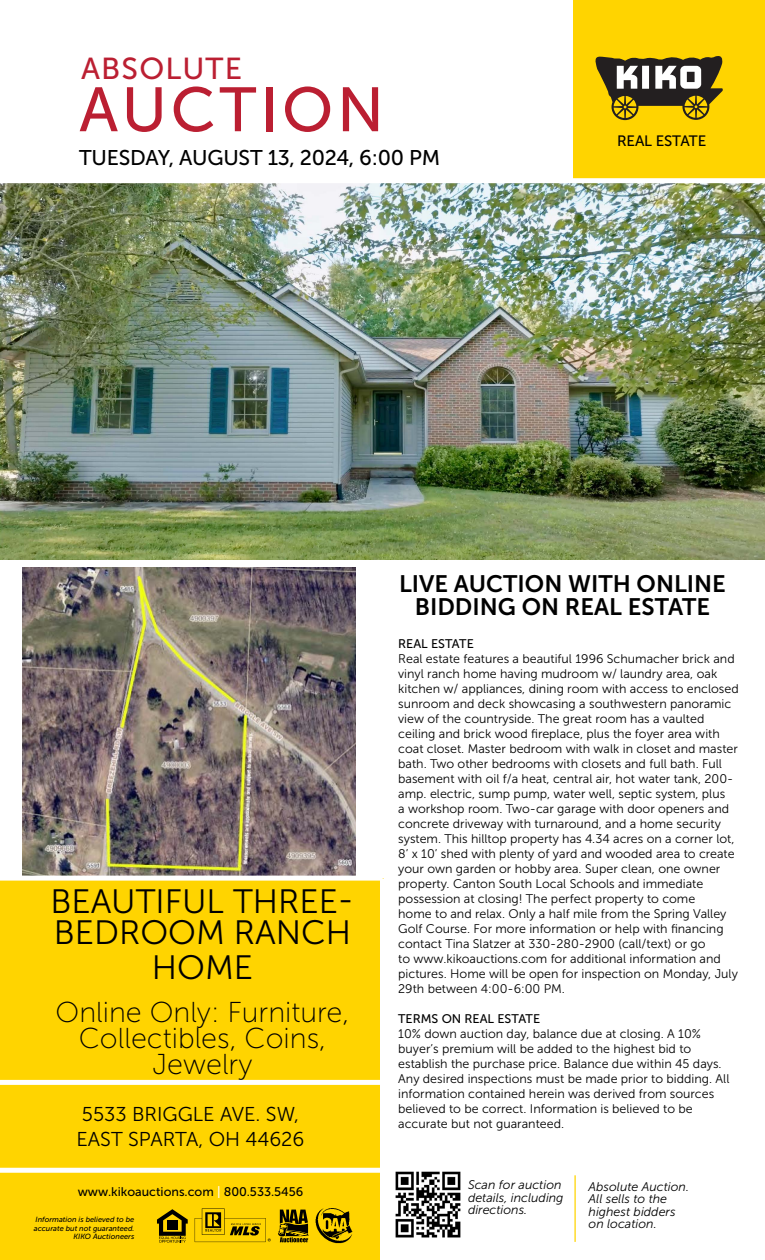
<style>
.page{position:relative;width:765px;height:1260px;background:#fff}
.page>*{position:absolute;margin:0;border:0;box-sizing:border-box;transform-origin:0 0}
.t1{font:62.38px "Museo Sans 500";letter-spacing:.06em;color:#bb1f32}
.t2{font:33.75px/31.2px "Museo Sans 300";color:#000}
.t3{font:30.25px "Museo Sans 500";letter-spacing:.04em;color:#bb1f32}
.t4{font:28.75px/26.2px "Museo Sans 100";color:#000;text-align:center}
.t5{font:23.75px/22.5px "Museo Sans 700";color:#000;text-align:center}
.t6{font:21.25px "Museo Sans 500";letter-spacing:-.01em;color:#000}
.t7{font:20px/25px "Museo Sans 300";color:#000}
.t8{font:15px "Museo Sans 500";letter-spacing:-.01em;color:#000}
.t9{font:12.5px/15px "Museo Sans 300";color:#000}
.t10{font:italic 12.5px/12.5px "Museo Sans 300";color:#000}
.t11{font:12.5px "Museo Sans 500";color:#000}
.t12{font:italic 7.5px/8.8px "Museo Sans 500";color:#000;text-align:right}
.s1{color:#fff}
</style>
<div class="page">
<img style="left:22px;top:567px;width:334px;height:309px">
<img style="left:0;top:183px;width:765px;height:377px">
<div style="left:574px;top:0;width:191px;height:180px;background:#ffd400"></div>
<svg style="left:595px;top:56px;width:128px;height:64px"></svg>
<div style="left:0;top:178px;width:765px;height:5px;background:#fff"></div>
<div style="left:0;top:878px;width:384px;height:382px;background:#ffd400"></div>
<img style="left:395px;top:1171px;width:66px;height:67px">
<hr style="left:574px;top:1175px;width:2px;height:67px;background:#ffd400">
<div style="left:0;top:1168px;width:389px;height:5px;background:#fff"></div>
<div style="left:0;top:1080px;width:389px;height:5px;background:#fff"></div>
<svg style="left:278px;top:1210px;width:31px;height:32px"></svg>
<svg style="left:195px;top:1208px;width:76px;height:34px"></svg>
<svg style="left:157px;top:1209px;width:31px;height:34px"></svg>
<img style="left:316px;top:1208px;width:36px;height:36px">
<div style="left:0;top:876px;width:382px;height:5px;background:#fff"></div>
<div style="left:380px;top:878px;width:5px;height:382px;background:#fff"></div>
<h3 class="t3" style="left:81px;top:52px;width:163px">ABSOLUTE</h3>
<h1 class="t1" style="left:79px;top:76px;width:306px">AUCTION</h1>
<h3 class="t6" style="left:79px;top:146px;width:363px">TUESDAY, AUGUST 13, 2024, 6:00 PM</h3>
<p class="t8" style="left:617px;top:133px;width:91px">REAL ESTATE</p>
<h2 class="t2" style="left:50px;top:886px;width:306px">BEAUTIFUL THREE-<br>BEDROOM RANCH</h2>
<h2 class="t2" style="left:152px;top:952px;width:103px">HOME</h2>
<h3 class="t4" style="left:56px;top:999px;width:295px">Online Only: Furniture,<br>Collectibles, Coins,<br>Jewelry</h3>
<h3 class="t7" style="left:77px;top:1102px;width:229px">5533 BRIGGLE AVE. SW,<br>EAST SPARTA, OH 44626</h3>
<p class="t11" style="left:78px;top:1185px;width:227px">www.kikoauctions.com <span class="s1">|</span> 800.533.5456</p>
<p class="t12" style="left:34px;top:1215px;width:102px">Information is believed to be accurate but not guaranteed.<br>KIKO Auctioneers</p>
<h3 class="t5" style="left:399px;top:573px;width:328px">LIVE AUCTION WITH ONLINE<br>BIDDING ON REAL ESTATE</h3>
<p class="t11" style="left:398px;top:637px;width:77px">REAL ESTATE</p>
<p class="t9" style="left:398px;top:651px;width:342px">Real estate features a beautiful 1996 Schumacher brick and vinyl ranch home having mudroom w/ laundry area, oak kitchen w/ appliances, dining room with access to enclosed sunroom and deck showcasing a southwestern panoramic view of the countryside. The great room has a vaulted ceiling and brick wood fireplace, plus the foyer area with coat closet. Master bedroom with walk in closet and master bath. Two other bedrooms with closets and full bath. Full basement with oil f/a heat, central air, hot water tank, 200- amp. electric, sump pump, water well, septic system, plus<br>a workshop room. Two-car garage with door openers and concrete driveway with turnaround, and a home security system. This hilltop property has 4.34 acres on a corner lot, 8’ x 10’ shed with plenty of yard and wooded area to create your own garden or hobby area. Super clean, one owner property. Canton South Local Schools and immediate possession at closing! The perfect property to come<br>home to and relax. Only a half mile from the Spring Valley Golf Course. For more information or help with financing contact Tina Slatzer at 330-280-2900 (call/text) or go<br>to www.kikoauctions.com for additional information and pictures. Home will be open for inspection on Monday, July 29th between 4:00-6:00 PM.</p>
<p class="t11" style="left:398px;top:1012px;width:143px">TERMS ON REAL ESTATE</p>
<p class="t9" style="left:398px;top:1026px;width:333px">10% down auction day, balance due at closing. A 10% buyer’s premium will be added to the highest bid to establish the purchase price. Balance due within 45 days.<br>Any desired inspections must be made prior to bidding. All information contained herein was derived from sources believed to be correct. Information is believed to be accurate but not guaranteed.</p>
<p class="t10" style="left:468px;top:1179px;width:97px">Scan for auction details, including directions.</p>
<p class="t10" style="left:589px;top:1180px;width:102px">Absolute Auction.<br>All sells to the highest bidders on location.</p>
</div>
